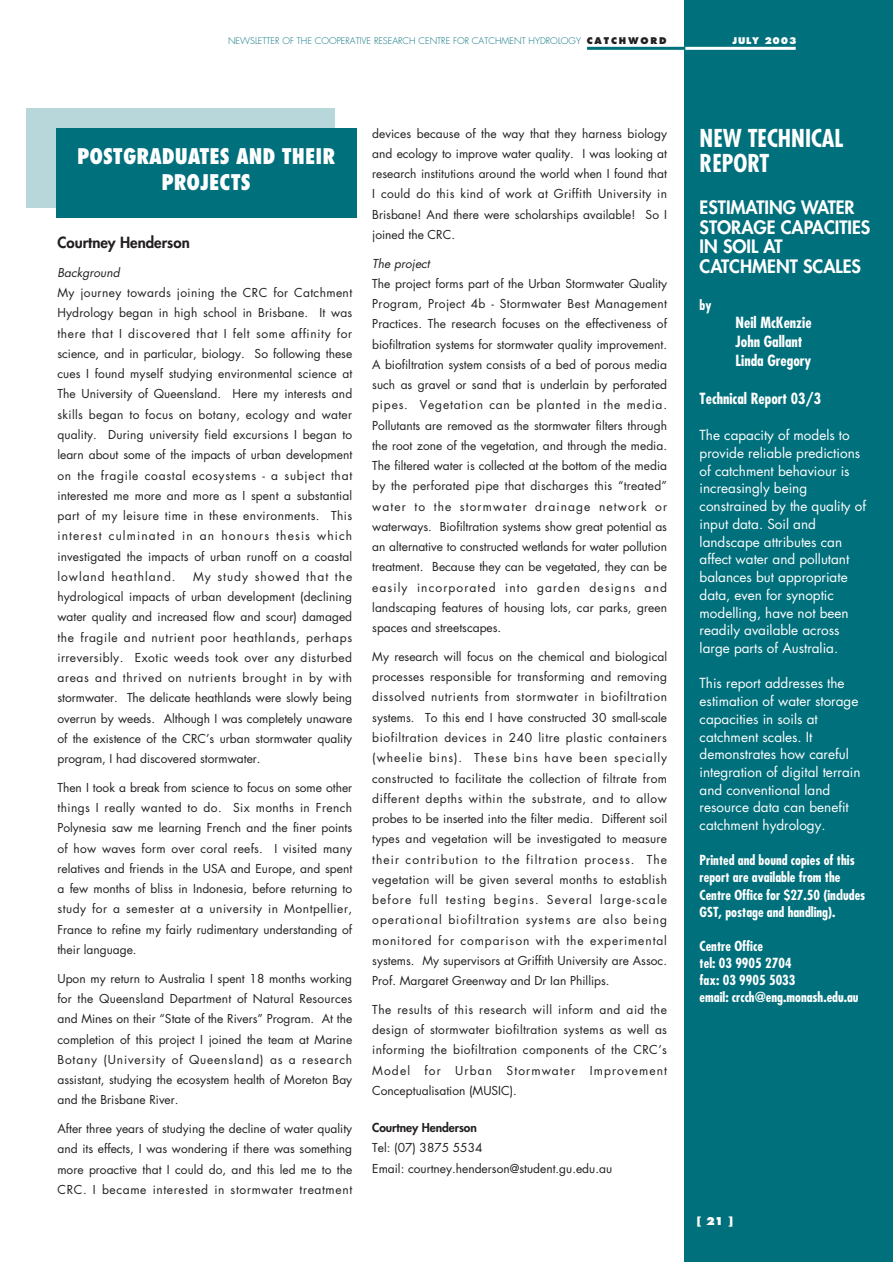
<style>
.page{position:relative;width:893px;height:1262px;background:#fff}
.page>*{position:absolute;margin:0;border:0;box-sizing:border-box;transform-origin:0 0}
.t1{font:700 condensed 24px/25.5px "Futura";color:#fff}
.t2{font:800 condensed 21px/25.5px "Futura";color:#fff;text-align:center}
.t3{font:800 18px/19.5px "Futura";color:#fff}
.t4{font:700 condensed 15px/19px "Futura";color:#fff}
.t5{font:800 15px "Futura";color:#231f20}
.t6{font:13.5px/17.7px "Futura";color:#fff}
.t7{font:700 condensed 13.5px/17.1px "Futura";color:#fff}
.t8{font:12px/20.2px "Futura";color:#231f20;text-align:justify}
.t9{font:italic 12px "Futura";color:#231f20}
.t10{font:800 12px "Futura";letter-spacing:-.005em;color:#231f20}
.t11{font:800 10.5px "Futura";color:#fff}
.t12{font:300 9px "Futura";color:#00707c}
.t13{font:800 9px "Futura";letter-spacing:.085em;color:#fff}
.s1{font-weight:800;color:#231f20}
</style>
<div class="page">
<div style="left:26px;top:108px;width:308px;height:100px;background:#b8d7db"></div>
<div style="left:56px;top:128px;width:300px;height:90px;background:#00707c"></div>
<div style="left:684px;top:0;width:208px;height:1262px;background:#00707c"></div>
<hr style="left:684px;top:47px;width:111px;height:3px;background:#fff">
<hr style="left:587px;top:47px;width:98px;height:3px;background:#00707c">
<p class="t12" style="left:228px;top:36px;width:440px">NEWSLETTER OF THE COOPERATIVE RESEARCH CENTRE FOR CATCHMENT HYDROLOGY <span class="s1">C A T C H W O R D</span></p>
<p class="t13" style="left:732px;top:36px;width:65px">JULY 2003</p>
<h2 class="t2" style="left:77px;top:146px;width:259px">POSTGRADUATES AND THEIR<br>PROJECTS</h2>
<p class="t5" style="left:57px;top:235px;width:134px">Courtney Henderson</p>
<p class="t9" style="left:57px;top:267px;width:64px">Background</p>
<p class="t8" style="left:57px;top:284px;width:296px">My journey towards joining the CRC for Catchment Hydrology began in high school in Brisbane. It was there that I discovered that I felt some affinity for science, and in particular, biology. So following these cues I found myself studying environmental science at The University of Queensland. Here my interests and skills began to focus on botany, ecology and water quality. During university field excursions I began to learn about some of the impacts of urban development on the fragile coastal ecosystems - a subject that interested me more and more as I spent a substantial part of my leisure time in these environments. This interest culminated in an honours thesis which investigated the impacts of urban runoff on a coastal lowland heathland.</p>
<p class="t8" style="left:57px;top:567px;width:296px;text-indent:136px">My study showed that the hydrological impacts of urban development (declining water quality and increased flow and scour) damaged the fragile and nutrient poor heathlands, perhaps irreversibly. Exotic weeds took over any disturbed areas and thrived on nutrients brought in by with stormwater. The delicate heathlands were slowly being overrun by weeds. Although I was completely unaware of the existence of the CRC’s urban stormwater quality program, I had discovered stormwater.</p>
<p class="t8" style="left:57px;top:778px;width:296px">Then I took a break from science to focus on some other things I really wanted to do. Six months in French Polynesia saw me learning French and the finer points of how waves form over coral reefs. I visited many relatives and friends in the USA and Europe, and spent a few months of bliss in Indonesia, before returning to study for a semester at a university in Montpellier, France to refine my fairly rudimentary understanding of their language.</p>
<p class="t8" style="left:57px;top:969px;width:296px">Upon my return to Australia I spent 18 months working for the Queensland Department of Natural Resources and Mines on their “State of the Rivers” Program. At the completion of this project I joined the team at Marine Botany (University of Queensland) as a research assistant, studying the ecosystem health of Moreton Bay and the Brisbane River.</p>
<p class="t8" style="left:57px;top:1119px;width:296px">After three years of studying the decline of water quality and its effects, I was wondering if there was something more proactive that I could do, and this led me to the CRC. I became interested in stormwater treatment</p>
<p class="t8" style="left:372px;top:124px;width:296px">devices because of the way that they harness biology and ecology to improve water quality. I was looking at research institutions around the world when I found that I could do this kind of work at Griffith University in Brisbane! And there were scholarships available! So I joined the CRC.</p>
<p class="t9" style="left:372px;top:258px;width:59px">The project</p>
<p class="t8" style="left:372px;top:274px;width:296px">The project forms part of the Urban Stormwater Quality Program, Project 4b - Stormwater Best Management Practices. The research focuses on the effectiveness of biofiltration systems for stormwater quality improvement.<br>A biofiltration system consists of a bed of porous media such as gravel or sand that is underlain by perforated pipes. Vegetation can be planted in the media.<br>Pollutants are removed as the stormwater filters through the root zone of the vegetation, and through the media.<br>The filtered water is collected at the bottom of the media by the perforated pipe that discharges this “treated” water to the stormwater drainage network or waterways. Biofiltration systems show great potential as an alternative to constructed wetlands for water pollution treatment. Because they can be vegetated, they can be easily incorporated into garden designs and landscaping features of housing lots, car parks, green spaces and streetscapes.</p>
<p class="t8" style="left:372px;top:647px;width:296px">My research will focus on the chemical and biological processes responsible for transforming and removing dissolved nutrients from stormwater in biofiltration systems. To this end I have constructed 30 small-scale biofiltration devices in 240 litre plastic containers (wheelie bins). These bins have been specially constructed to facilitate the collection of filtrate from different depths within the substrate, and to allow probes to be inserted into the filter media. Different soil types and vegetation will be investigated to measure their contribution to the filtration process. The vegetation will be given several months to establish before full testing begins. Several large-scale operational biofiltration systems are also being monitored for comparison with the experimental systems. My supervisors at Griffith University are Assoc.<br>Prof. Margaret Greenway and Dr Ian Phillips.</p>
<p class="t8" style="left:372px;top:1000px;width:296px">The results of this research will inform and aid the design of stormwater biofiltration systems as well as informing the biofiltration components of the CRC’s Model for Urban Stormwater Improvement Conceptualisation (MUSIC).</p>
<p class="t10" style="left:372px;top:1122px;width:106px">Courtney Henderson</p>
<p class="t8" style="left:372px;top:1138px;width:241px">Tel: (07) 3875 5534<br>Email: courtney.henderson@student.gu.edu.au</p>
<h1 class="t1" style="left:699px;top:127px;width:145px">NEW TECHNICAL<br>REPORT</h1>
<h3 class="t3" style="left:699px;top:199px;width:172px">ESTIMATING WATER<br>STORAGE CAPACITIES<br>IN SOIL AT<br>CATCHMENT SCALES</h3>
<p class="t7" style="left:699px;top:298px;width:13px">by</p>
<p class="t4" style="left:735px;top:315px;width:77px">Neil McKenzie<br>John Gallant<br>Linda Gregory</p>
<p class="t4" style="left:699px;top:391px;width:123px">Technical Report 03/3</p>
<p class="t6" style="left:699px;top:427px;width:168px">The capacity of models to provide reliable predictions of catchment behaviour is increasingly being constrained by the quality of input data. Soil and landscape attributes can affect water and pollutant balances but appropriate data, even for synoptic modelling, have not been readily available across large parts of Australia.</p>
<p class="t6" style="left:699px;top:675px;width:162px">This report addresses the estimation of water storage capacities in soils at catchment scales. It demonstrates how careful integration of digital terrain and conventional land resource data can benefit catchment hydrology.</p>
<p class="t7" style="left:699px;top:853px;width:167px">Printed and bound copies of this report are available from the<br>Centre Office for $27.50 (includes<br>GST, postage and handling).</p>
<p class="t7" style="left:699px;top:938px;width:160px">Centre Office<br>tel: 03 9905 2704<br>fax: 03 9905 5033<br>email: crcch@eng.monash.edu.au</p>
<p class="t11" style="left:697px;top:1216px;width:38px">[ 21 ]</p>
</div>
